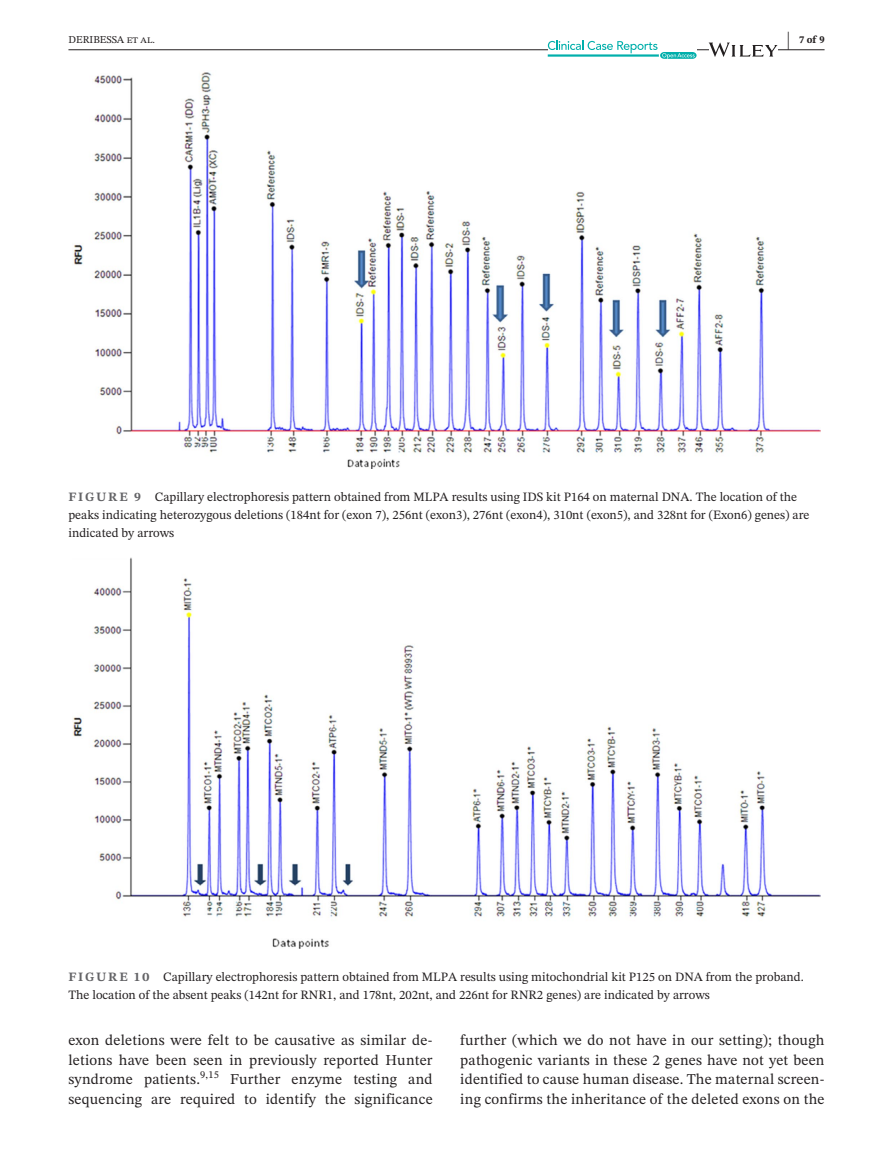
<style>
.page{position:relative;width:893px;height:1174px;background:#fff}
.page>*{position:absolute;margin:0;border:0;box-sizing:border-box;transform-origin:0 0}
.t1{font:700 21px "STIX Two Text";color:#231f20;scale:.42 1}
.t2{font:15px/19.5px "STIX Two Text";letter-spacing:.015em;color:#231f20;text-align:justify}
.t3{font:12.75px/18px "STIX Two Text";color:#231f20}
.t4{font:10.5px "STIX Two Text";color:#231f20}
.t5{font:700 10.5px "STIX Two Text";color:#231f20}
.s1{font-weight:700;color:#636366}
</style>
<div class="page">
<hr style="left:68px;top:49px;width:756px;height:1px;background:#231f20">
<svg style="left:548px;top:41px;width:149px;height:18px"></svg>
<svg style="left:709px;top:43px;width:68px;height:14px"></svg>
<img style="left:73px;top:72px;width:748px;height:397px">
<img style="left:72px;top:558px;width:749px;height:391px">
<h1 class="t1" style="left:787px;top:24px;width:8px">|</h1>
<p class="t4" style="left:68px;top:32px;width:88px">DERIBESSA et al.</p>
<p class="t5" style="left:799px;top:32px;width:27px">7 of 9</p>
<p class="t3" style="left:68px;top:488px;width:742px"><span class="s1">FIGURE 9</span> Capillary electrophoresis pattern obtained from MLPA results using IDS kit P164 on maternal DNA. The location of the peaks indicating heterozygous deletions (184nt for (exon 7), 256nt (exon3), 276nt (exon4), 310nt (exon5), and 328nt for (Exon6) genes) are indicated by arrows</p>
<p class="t3" style="left:68px;top:967px;width:737px"><span class="s1">FIGURE 10</span> Capillary electrophoresis pattern obtained from MLPA results using mitochondrial kit P125 on DNA from the proband.<br>The location of the absent peaks (142nt for RNR1, and 178nt, 202nt, and 226nt for RNR2 genes) are indicated by arrows</p>
<p class="t2" style="left:68px;top:1030px;width:366px">exon deletions were felt to be causative as similar de&shy;letions have been seen in previously reported Hunter syndrome patients.</p>
<p class="t4" style="left:200px;top:1066px;width:20px">9,15</p>
<p class="t2" style="left:68px;top:1069px;width:366px;text-align:right">Further enzyme testing and<br>sequencing are required to identify the significance</p>
<p class="t2" style="left:460px;top:1030px;width:366px">further (which we do not have in our setting); though pathogenic variants in these 2 genes have not yet been identified to cause human disease. The maternal screen&shy;ing confirms the inheritance of the deleted exons on the</p>
</div>
